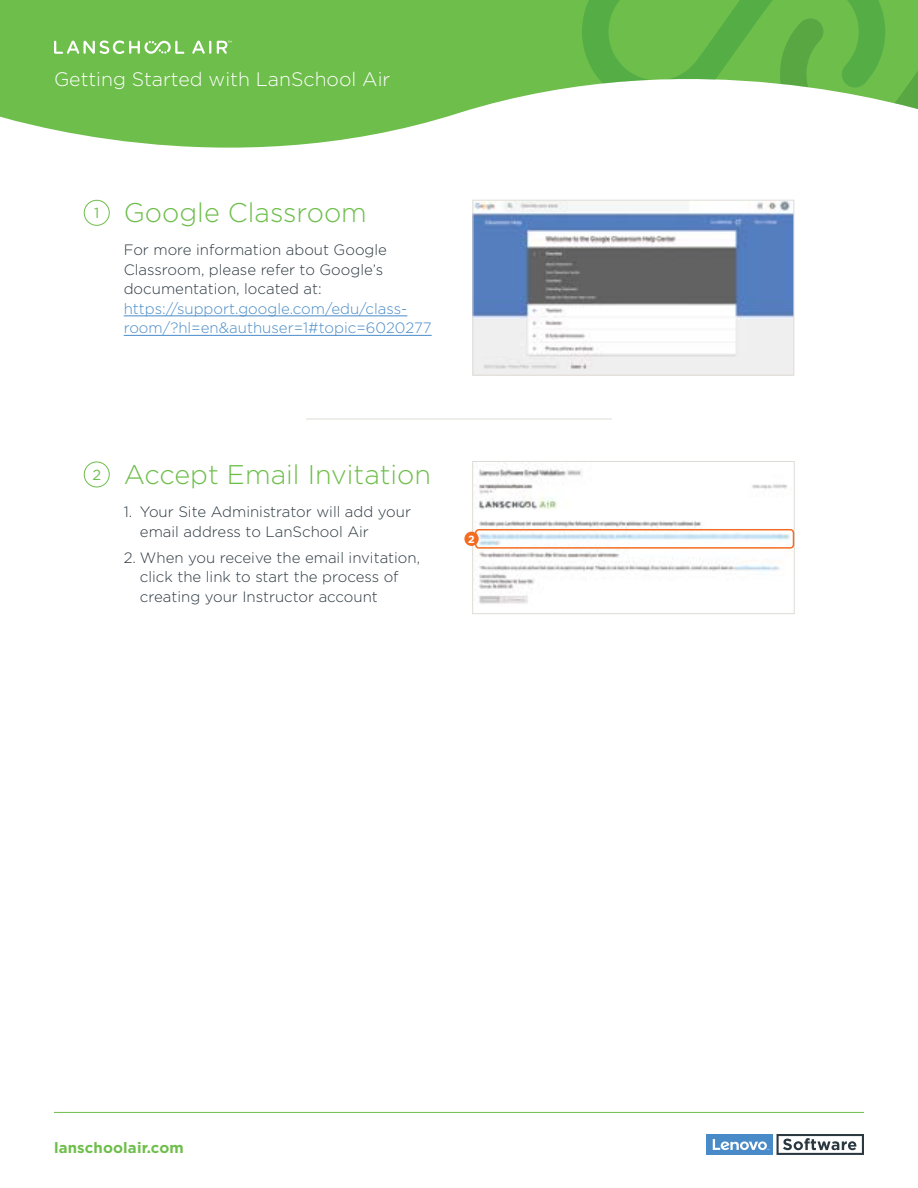
<style>
.page{position:relative;width:918px;height:1188px;background:#fff}
.page>*{position:absolute;margin:0;border:0;box-sizing:border-box;transform-origin:0 0}
.t1{font:300 27px "Gotham";color:#6ebe4b}
.t2{font:300 19.5px "Gotham";color:#fff}
.t3{font:300 15px/19.5px "Gotham";color:#2b3840}
.t4{font:300 15px/19.5px "Gotham";color:#498bc9}
.t5{font:700 15px "Gotham";letter-spacing:.01em;color:#6ebe4b}
.t6{font:14.55px "Gotham";color:#6ebe4b}
.t7{font:700 10.5px "Gotham";color:#fff}
</style>
<div class="page">
<div style="left:707px;top:1134px;width:66px;height:21px;background:#498bc9"></div>
<svg style="left:713px;top:1139px;width:56px;height:11px"></svg>
<svg style="left:777px;top:1134px;width:87px;height:21px"></svg>
<hr style="left:54px;top:1112px;width:810px;height:1px;background:#6ebe4b">
<svg style="left:0;top:0;width:582px;height:148px;background:#81c663"></svg>
<svg style="left:582px;top:0;width:336px;height:109px"></svg>
<svg style="left:192px;top:41px;width:19px;height:13px"></svg>
<svg style="left:54px;top:40px;width:130px;height:14px"></svg>
<svg style="left:217px;top:41px;width:15px;height:13px"></svg>
<div style="left:84px;top:200px;width:26px;height:26px;border:1px solid #6ebe4b;border-radius:50%"></div>
<div style="left:84px;top:461px;width:26px;height:26px;border:1px solid #6ebe4b;border-radius:50%"></div>
<hr style="left:124px;top:316px;width:283px;height:1px;background:#498bc9">
<hr style="left:124px;top:335px;width:308px;height:1px;background:#498bc9">
<img style="left:474px;top:202px;width:318px;height:172px">
<div style="left:472px;top:200px;width:322px;height:176px;border:1px solid #dfdcd6"></div>
<img style="left:474px;top:463px;width:319px;height:141px">
<div style="left:472px;top:461px;width:323px;height:153px;border:1px solid #dfdcd6"></div>
<hr style="left:306px;top:419px;width:306px;height:1px;background:#dfdcd6">
<div style="left:475px;top:529px;width:319px;height:20px;border:2px solid #f36c21;border-radius:3px"></div>
<div style="left:464px;top:532px;width:15px;height:14px;background:#f36c21;border-radius:50%"></div>
<h2 class="t2" style="left:54px;top:69px;width:338px">Getting Started with LanSchool Air</h2>
<p class="t6" style="left:94px;top:205px;width:7px">1</p>
<h1 class="t1" style="left:124px;top:198px;width:245px">Google Classroom</h1>
<p class="t3" style="left:124px;top:240px;width:265px">For more information about Google<br>Classroom, please refer to Google’s documentation, located at:</p>
<p class="t4" style="left:124px;top:299px;width:309px">https://support.google.com/edu/class&shy;room/?hl=en&amp;authuser=1#topic=6020277</p>
<p class="t6" style="left:92px;top:467px;width:10px">2</p>
<h1 class="t1" style="left:124px;top:460px;width:309px">Accept Email Invitation</h1>
<p class="t3" style="left:140px;top:502px;width:273px;text-indent:-16px">1. Your Site Administrator will add your email address to LanSchool Air</p>
<p class="t3" style="left:140px;top:548px;width:282px;text-indent:-16px">2. When you receive the email invitation, click the link to start the process of creating your Instructor account</p>
<p class="t7" style="left:468px;top:533px;width:8px">2</p>
<p class="t5" style="left:54px;top:1140px;width:131px">lanschoolair.com</p>
</div>
